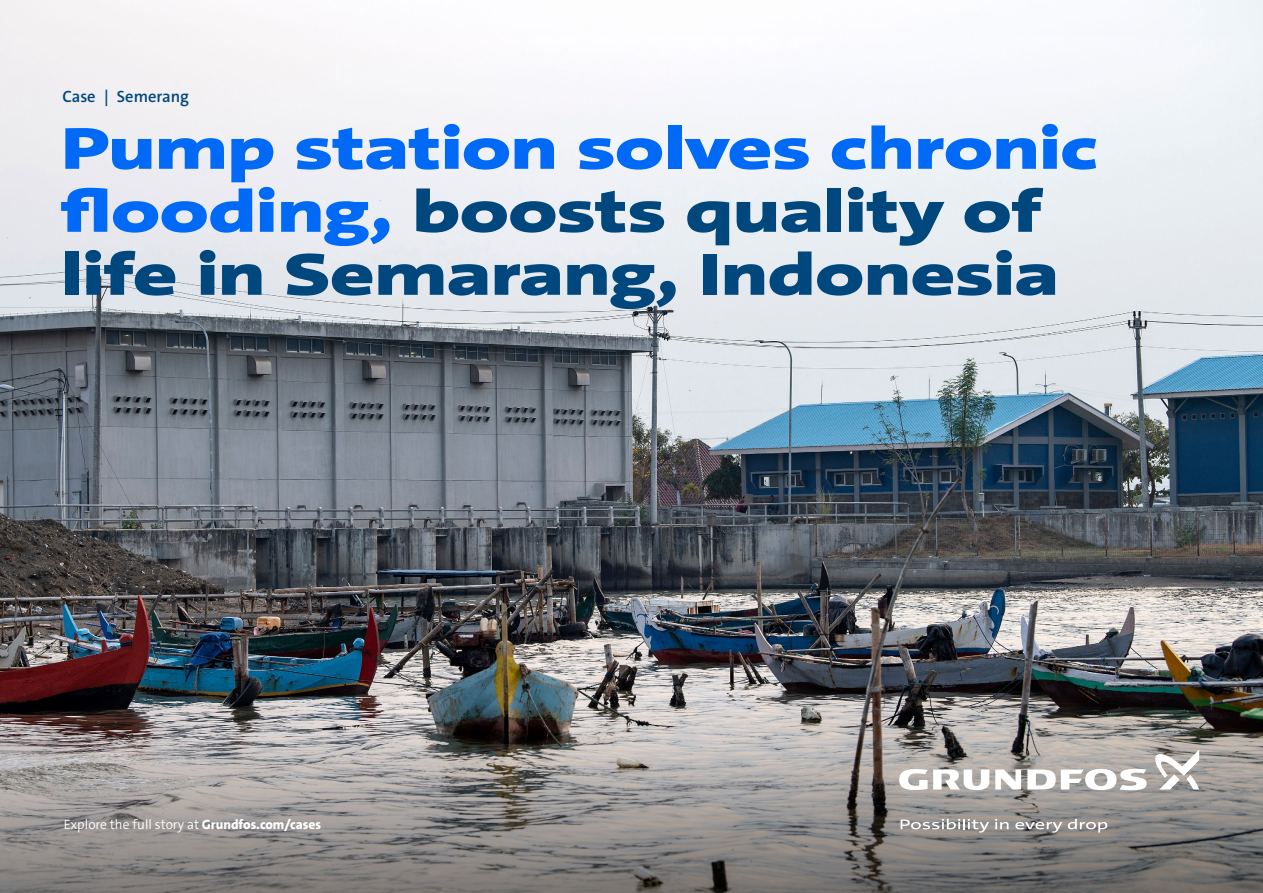
<style>
.page{position:relative;width:1263px;height:893px;background:#fff}
.page>*{position:absolute;margin:0;border:0;box-sizing:border-box;transform-origin:0 0}
.t1{font:900 60px/63px "Grundfos The Sans Extd";letter-spacing:-.01em;color:#00477d}
.t2{font:600 16.5px "Grundfos The Sans";color:#00477d}
.t3{font:300 13.5px "Grundfos The Sans";color:#fff}
.s1{color:#006af7}
.s2{font-weight:800}
</style>
<div class="page">
<img style="left:0;top:0;width:1263px;height:558px">
<img style="left:0;top:558px;width:1263px;height:335px">
<svg style="left:995px;top:769px;width:26px;height:20px"></svg>
<svg style="left:899px;top:769px;width:90px;height:21px"></svg>
<svg style="left:1027px;top:769px;width:120px;height:21px"></svg>
<svg style="left:1154px;top:749px;width:45px;height:40px"></svg>
<svg style="left:901px;top:819px;width:88px;height:14px"></svg>
<svg style="left:995px;top:819px;width:13px;height:10px"></svg>
<svg style="left:1015px;top:822px;width:47px;height:11px"></svg>
<svg style="left:1068px;top:819px;width:39px;height:13px"></svg>
<p class="t2" style="left:62px;top:85px;width:128px">Case | Semerang</p>
<p class="t1" style="left:61px;top:117px;width:1038px"><span class="s1">Pump station solves chronic flooding,</span> boosts quality of life in Semarang, Indonesia</p>
<p class="t3" style="left:64px;top:816px;width:259px">Explore the full story at <span class="s2">Grundfos.com/cases</span></p>
</div>
